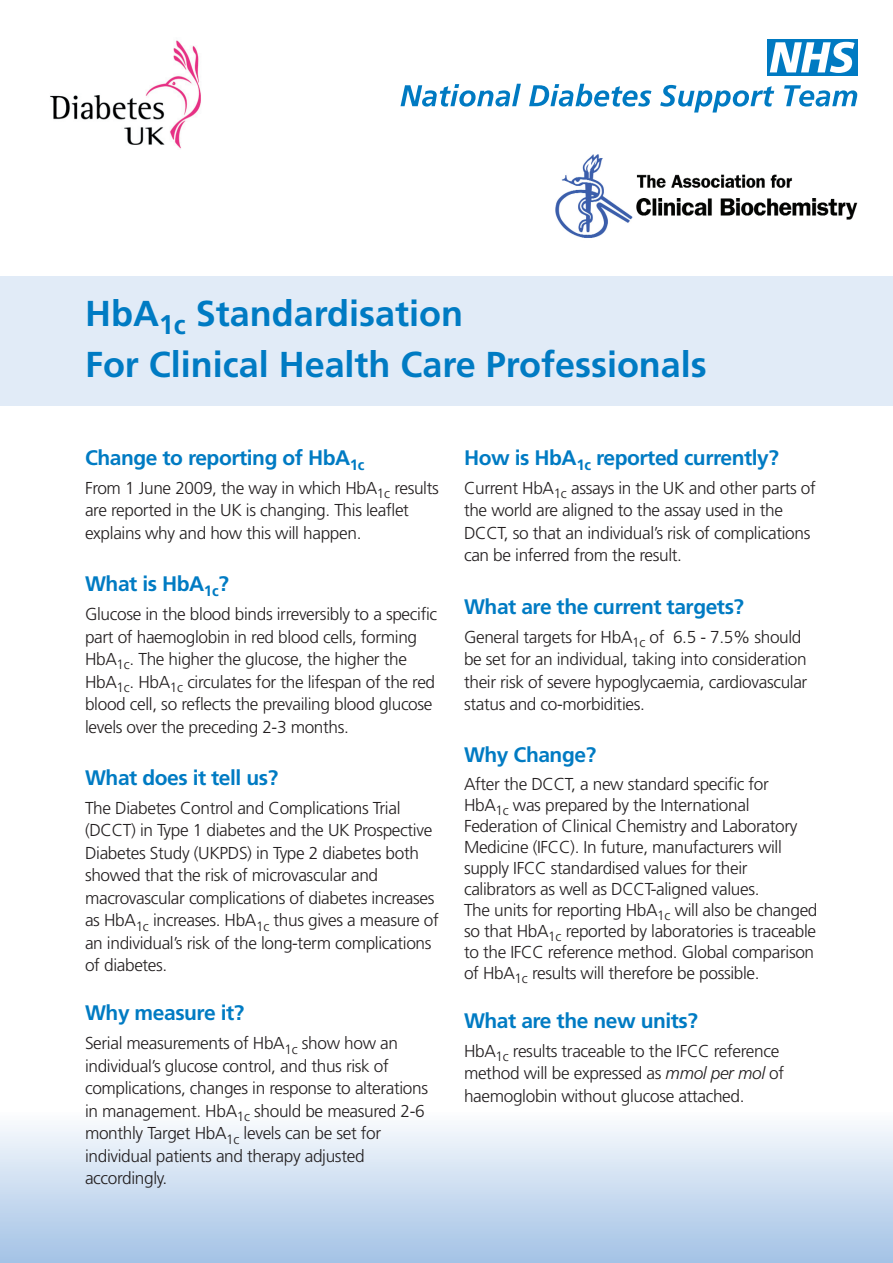
<style>
.page{position:relative;width:893px;height:1263px;background:#fff}
.page>*{position:absolute;margin:0;border:0;box-sizing:border-box;transform-origin:0 0}
.t1{font:700 36px/51.8px "Frutiger";color:#007bc3}
.t2{font:700 21px "Frutiger";letter-spacing:-.02em;color:#007bc3}
.t3{font:300 17.25px/22.5px "Frutiger";letter-spacing:-.02em;color:#231f20}
.s1{font-style:italic}
</style>
<div class="page">
<div style="left:0;top:276px;width:893px;height:130px;background:#e1ebf7"></div>
<svg style="left:400px;top:84px;width:121px;height:23px"></svg>
<svg style="left:529px;top:84px;width:122px;height:23px"></svg>
<svg style="left:660px;top:85px;width:114px;height:28px"></svg>
<svg style="left:784px;top:85px;width:73px;height:22px"></svg>
<div style="left:767px;top:39px;width:91px;height:36px;background:#007ac2"></div>
<svg style="left:770px;top:42px;width:85px;height:31px"></svg>
<img style="left:50px;top:40px;width:151px;height:109px">
<img style="left:555px;top:154px;width:303px;height:84px">
<div style="left:0;top:1112px;width:893px;height:151px;background:linear-gradient(to bottom,#fbfcfe,#a2c1e5)"></div>
<h1 class="t1" style="left:85px;top:290px;width:623px">HbA<sub>1c</sub> Standardisation<br>For Clinical Health Care Professionals</h1>
<p class="t2" style="left:85px;top:449px;width:281px">Change to reporting of HbA<sub>1c</sub></p>
<p class="t3" style="left:85px;top:478px;width:355px">From 1 June 2009, the way in which HbA<sub>1c</sub> results are reported in the UK is changing. This leaflet explains why and how this will happen.</p>
<p class="t2" style="left:85px;top:575px;width:145px">What is HbA<sub>1c</sub>?</p>
<p class="t3" style="left:85px;top:604px;width:354px">Glucose in the blood binds irreversibly to a specific part of haemoglobin in red blood cells, forming HbA<sub>1c</sub>. The higher the glucose, the higher the HbA<sub>1c</sub>. HbA<sub>1c</sub> circulates for the lifespan of the red blood cell, so reflects the prevailing blood glucose levels over the preceding 2-3 months.</p>
<p class="t2" style="left:85px;top:769px;width:195px">What does it tell us?</p>
<p class="t3" style="left:85px;top:798px;width:355px">The Diabetes Control and Complications Trial (DCCT) in Type 1 diabetes and the UK Prospective Diabetes Study (UKPDS) in Type 2 diabetes both showed that the risk of microvascular and macrovascular complications of diabetes increases as HbA<sub>1c</sub> increases. HbA<sub>1c</sub> thus gives a measure of an individual’s risk of the long-term complications of diabetes.</p>
<p class="t2" style="left:85px;top:1005px;width:161px">Why measure it?</p>
<p class="t3" style="left:85px;top:1033px;width:345px">Serial measurements of HbA<sub>1c</sub> show how an individual’s glucose control, and thus risk of complications, changes in response to alterations in management. HbA<sub>1c</sub> should be measured 2-6 monthly Target HbA<sub>1c</sub> levels can be set for individual patients and therapy adjusted accordingly.</p>
<p class="t2" style="left:464px;top:449px;width:316px">How is HbA<sub>1c</sub> reported currently?</p>
<p class="t3" style="left:464px;top:478px;width:353px">Current HbA<sub>1c</sub> assays in the UK and other parts of the world are aligned to the assay used in the DCCT, so that an individual’s risk of complications can be inferred from the result.</p>
<p class="t2" style="left:464px;top:598px;width:282px">What are the current targets?</p>
<p class="t3" style="left:464px;top:627px;width:345px">General targets for HbA<sub>1c</sub> of 6.5 - 7.5% should be set for an individual, taking into consideration their risk of severe hypoglycaemia, cardiovascular status and co-morbidities.</p>
<p class="t2" style="left:464px;top:746px;width:134px">Why Change?</p>
<p class="t3" style="left:464px;top:774px;width:355px;line-height:21px">After the DCCT, a new standard specific for HbA<sub>1c</sub> was prepared by the International Federation of Clinical Chemistry and Laboratory Medicine (IFCC). In future, manufacturers will supply IFCC standardised values for their calibrators as well as DCCT-aligned values.<br>The units for reporting HbA<sub>1c</sub> will also be changed so that HbA<sub>1c</sub> reported by laboratories is traceable to the IFCC reference method. Global comparison of HbA<sub>1c</sub> results will therefore be possible.</p>
<p class="t2" style="left:464px;top:1012px;width:235px">What are the new units?</p>
<p class="t3" style="left:464px;top:1041px;width:322px">HbA<sub>1c</sub> results traceable to the IFCC reference method will be expressed as <span class="s1">mmol per mol</span> of haemoglobin without glucose attached.</p>
</div>
